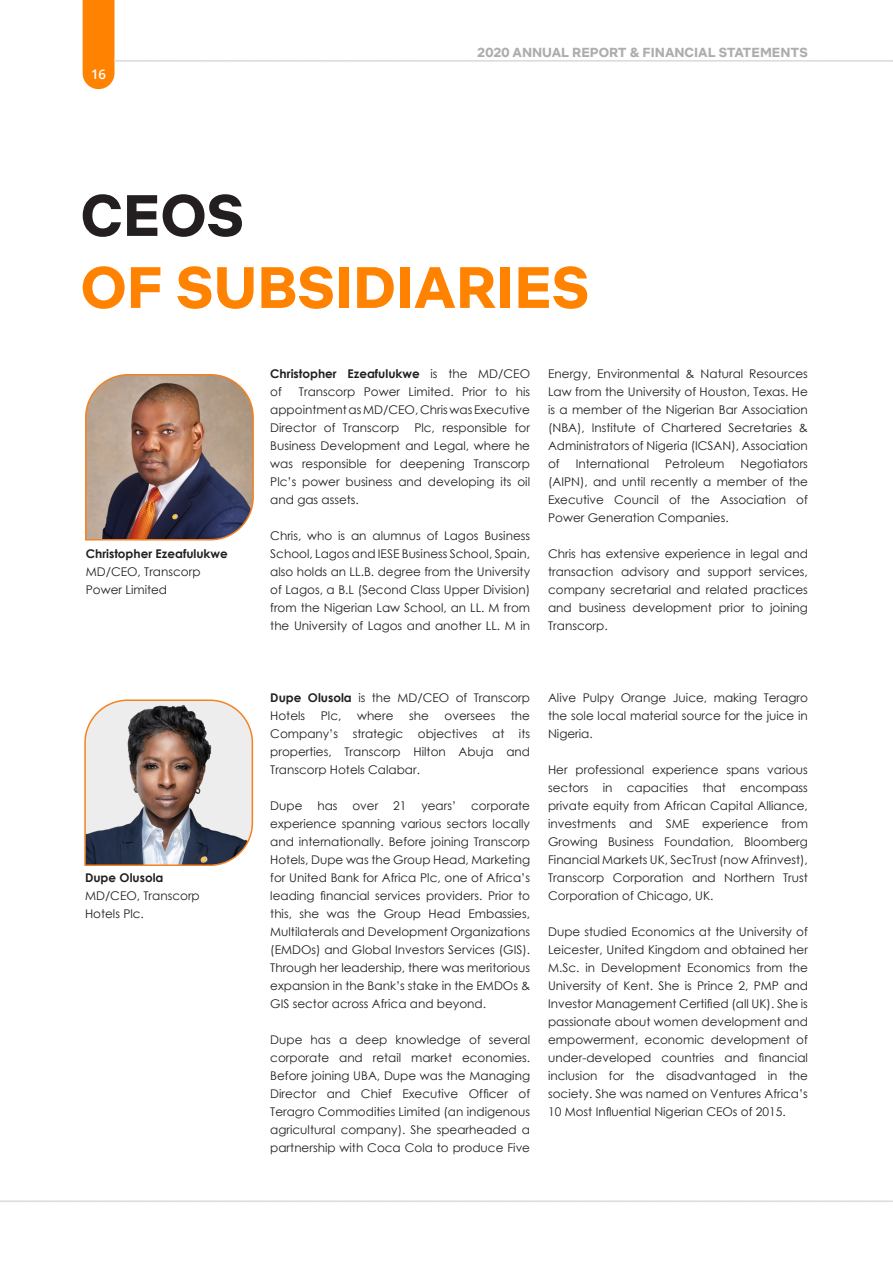
<style>
.page{position:relative;width:893px;height:1263px;background:#fff}
.page>*{position:absolute;margin:0;border:0;box-sizing:border-box;transform-origin:0 0}
.t1{font:700 58.5px "Netflix Sans";color:#ff8200}
.t2{font:700 58.5px "Netflix Sans";color:#231f20}
.t3{font:700 13.2px "Netflix Sans";color:#adadad}
.t4{font:600 13.2px "Open Sans";color:#fff}
.t5{font:12px/18px "Century Gothic";color:#231f20;text-align:justify}
.t6{font:700 12px/18px "Century Gothic";color:#231f20}
.s1{font-weight:400}
.s2{font-weight:700}
</style>
<div class="page">
<img style="left:85px;top:374px;width:169px;height:167px">
<svg style="left:84px;top:699px;width:170px;height:167px;background:#aca3a1"></svg>
<svg style="left:0;top:1200px;width:893px;height:2px;background:#e5e3e4"></svg>
<svg style="left:83px;top:0;width:810px;height:89px"></svg>
<p class="t4" style="left:91px;top:65px;width:17px">16</p>
<p class="t3" style="left:477px;top:43px;width:332px">2020 ANNUAL REPORT &amp; FINANCIAL STATEMENTS</p>
<p class="t2" style="left:81px;top:176px;width:165px">CEOS</p>
<p class="t1" style="left:81px;top:248px;width:510px">OF SUBSIDIARIES</p>
<p class="t6" style="left:86px;top:544px;width:144px">Christopher Ezeafulukwe</p>
<p class="t5" style="left:86px;top:562px;width:116px">MD/CEO, Transcorp<br>Power Limited</p>
<p class="t6" style="left:85px;top:868px;width:80px">Dupe Olusola</p>
<p class="t5" style="left:85px;top:886px;width:116px">MD/CEO, Transcorp<br>Hotels Plc.</p>
<p class="t6" style="left:270px;top:364px;width:261px">Christopher Ezeafulukwe <span class="s1">is the MD/CEO of</span></p>
<p class="t5" style="left:270px;top:382px;width:261px;text-indent:29px">Transcorp Power Limited. Prior to his appointment as MD/CEO, Chris was Executive Director of Transcorp</p>
<p class="t5" style="left:270px;top:418px;width:261px;text-indent:144px">Plc, responsible for Business Development and Legal, where he was responsible for deepening Transcorp Plc’s power business and developing its oil and gas assets.</p>
<p class="t5" style="left:270px;top:526px;width:261px">Chris, who is an alumnus of Lagos Business School, Lagos and IESE Business School, Spain, also holds an LL.B. degree from the University of Lagos, a B.L (Second Class Upper Division) from the Nigerian Law School, an LL. M from the University of Lagos and another LL. M in</p>
<p class="t5" style="left:548px;top:364px;width:261px">Energy, Environmental &amp; Natural Resources Law from the University of Houston, Texas. He is a member of the Nigerian Bar Association (NBA), Institute of Chartered Secretaries &amp; Administrators of Nigeria (ICSAN), Association of</p>
<p class="t5" style="left:548px;top:454px;width:261px;text-indent:192px">Negotiators (AIPN), and until recently a member of the Executive Council of the Association of Power Generation Companies.</p>
<p class="t5" style="left:548px;top:544px;width:261px">Chris has extensive experience in legal and transaction advisory and support services, company secretarial and related practices and business development prior to joining Transcorp.</p>
<p class="t5" style="left:576px;top:454px;width:75px">International</p>
<p class="t5" style="left:665px;top:454px;width:61px">Petroleum</p>
<p class="t5" style="left:270px;top:688px;width:261px"><span class="s2">Dupe Olusola</span> is the MD/CEO of Transcorp<br>Hotels</p>
<p class="t5" style="left:270px;top:706px;width:261px;text-indent:241px">the Company’s strategic objectives at its properties, Transcorp Hilton Abuja and Transcorp Hotels Calabar.</p>
<p class="t5" style="left:270px;top:796px;width:261px">Dupe has over 21 years’ corporate experience spanning various sectors locally and internationally. Before joining Transcorp Hotels, Dupe was the Group Head, Marketing for United Bank for Africa Plc, one of Africa’s leading fi nancial services providers. Prior to this, she was the Group Head Embassies, Multilaterals and Development Organizations (EMDOs) and Global Investors Services (GIS).<br>Through her leadership, there was meritorious expansion in the Bank’s stake in the EMDOs &amp; GIS sector across Africa and beyond.</p>
<p class="t5" style="left:270px;top:1030px;width:261px">Dupe has a deep knowledge of several corporate and retail market economies.<br>Before joining UBA, Dupe was the Managing Director and Chief Executive Officer of Teragro Commodities Limited (an indigenous agricultural company). She spearheaded a partnership with Coca Cola to produce Five</p>
<p class="t5" style="left:321px;top:706px;width:22px">Plc,</p>
<p class="t5" style="left:357px;top:706px;width:38px">where</p>
<p class="t5" style="left:409px;top:706px;width:21px">she</p>
<p class="t5" style="left:444px;top:706px;width:52px">oversees</p>
<p class="t5" style="left:548px;top:688px;width:261px">Alive Pulpy Orange Juice, making Teragro the sole local material source for the juice in Nigeria.</p>
<p class="t5" style="left:548px;top:760px;width:261px">Her professional experience spans various sectors in capacities that encompass private equity from African Capital Alliance, investments and SME experience from Growing Business Foundation, Bloomberg Financial Markets UK, SecTrust (now Afrinvest), Transcorp Corporation and Northern Trust Corporation of Chicago, UK.</p>
<p class="t5" style="left:548px;top:922px;width:261px">Dupe studied Economics at the University of Leicester, United Kingdom and obtained her M.Sc. in Development Economics from the University of Kent. She is Prince 2, PMP and Investor Management Certified (all UK). She is passionate about women development and empowerment, economic development of under-developed countries and financial inclusion for the disadvantaged in the society. She was named on Ventures Africa’s 10 Most Influential Nigerian CEOs of 2015.</p>
</div>
